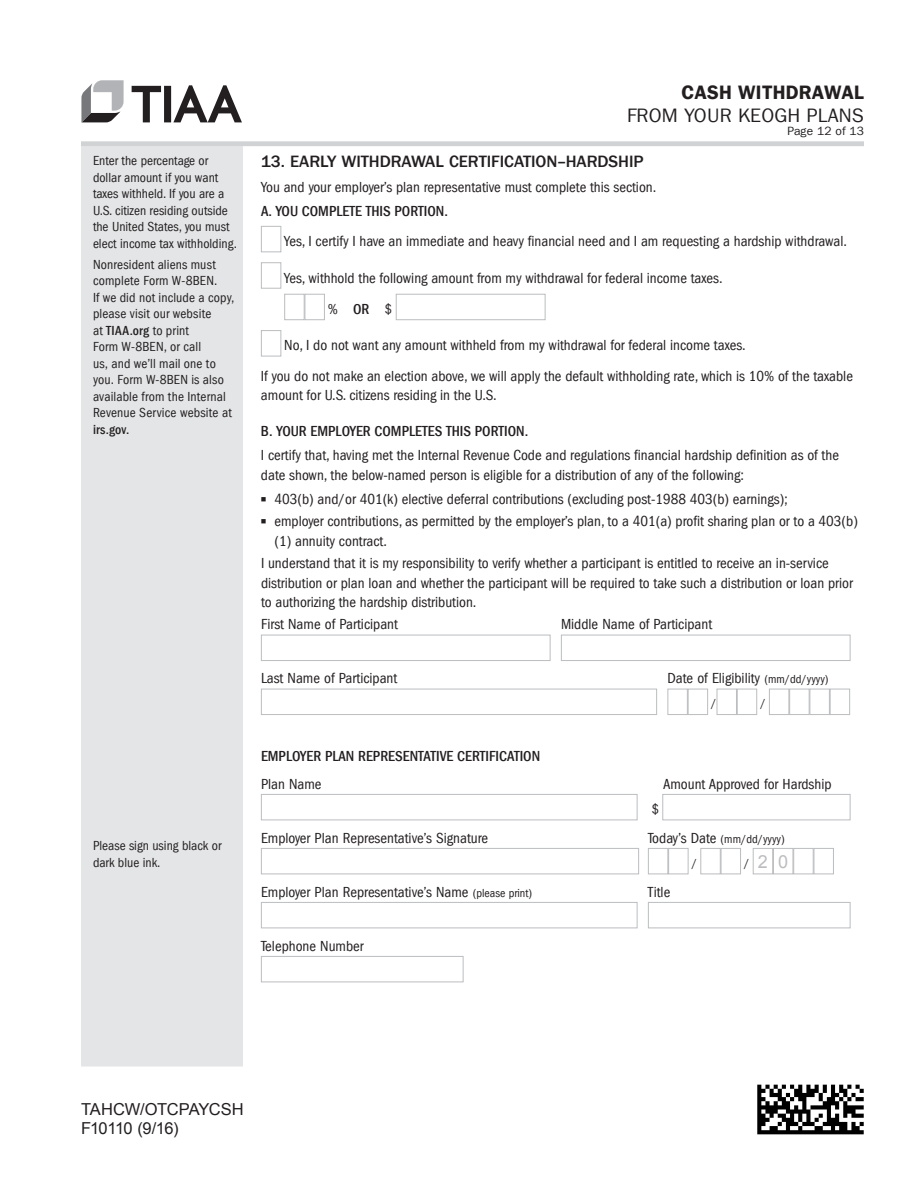
<style>
.page{position:relative;width:918px;height:1188px;background:#fff}
.page>*{position:absolute;margin:0;border:0;box-sizing:border-box;transform-origin:0 0}
.t1{font:19.5px "Franklin Gothic LT Com";letter-spacing:.01em;color:#231f20}
.t2{font:19.5px "Franklin Gothic LT Com Dm";letter-spacing:.01em;color:#231f20}
.t3{font:18px "Arial";color:#bcbdc0}
.t4{font:500 16.5px "Franklin Gothic LT Com";letter-spacing:-.005em;color:#231f20}
.t5{font:16.5px/19.5px "Arial";letter-spacing:-.03em;color:#231f20}
.t6{font:condensed 15px/19.5px "Franklin Gothic LT Com";color:#231f20}
.t7{font:500 condensed 15px "Franklin Gothic LT Com";color:#231f20}
.t8{font:condensed 13.5px/16.5px "Franklin Gothic LT Com";letter-spacing:.005em;color:#231f20}
.t9{font:500 condensed 13.5px "Franklin Gothic LT Com";letter-spacing:.01em;color:#231f20}
.t10{font:condensed 12px/24px "Franklin Gothic LT Com";color:#231f20}
.t11{font:12px "Franklin Gothic LT Com";letter-spacing:.01em;color:#231f20}
.s1{font-weight:500}
.s2{font-size:12px}
.s3{font-size:15px}
.s4{font-family:"Franklin Gothic LT Com";font-stretch:condensed;font-size:12px;color:#231f20}
</style>
<div class="page">
<svg style="left:132px;top:85px;width:110px;height:37px"></svg>
<svg style="left:81px;top:80px;width:43px;height:43px"></svg>
<div style="left:81px;top:146px;width:162px;height:920px;background:#e4e5e7"></div>
<hr style="left:81px;top:142px;width:162px;height:4px;background:#d1d2d4">
<hr style="left:243px;top:142px;width:621px;height:4px;background:#d1d2d4">
<div style="left:261px;top:226px;width:20px;height:26px;border:1px solid #bcbdc0"></div>
<div style="left:261px;top:262px;width:20px;height:27px;border:1px solid #bcbdc0"></div>
<div style="left:284px;top:294px;width:21px;height:26px;border:1px solid #bcbdc0"></div>
<div style="left:305px;top:294px;width:20px;height:26px;border:1px solid #bcbdc0"></div>
<div style="left:396px;top:294px;width:150px;height:26px;border:1px solid #bcbdc0"></div>
<div style="left:261px;top:330px;width:20px;height:26px;border:1px solid #bcbdc0"></div>
<div style="left:261px;top:635px;width:289px;height:26px;border:1px solid #bcbdc0"></div>
<div style="left:561px;top:635px;width:289px;height:26px;border:1px solid #bcbdc0"></div>
<div style="left:261px;top:689px;width:396px;height:26px;border:1px solid #bcbdc0"></div>
<div style="left:668px;top:689px;width:20px;height:26px;border:1px solid #bcbdc0"></div>
<div style="left:688px;top:689px;width:20px;height:26px;border:1px solid #bcbdc0"></div>
<div style="left:717px;top:689px;width:20px;height:26px;border:1px solid #bcbdc0"></div>
<div style="left:737px;top:689px;width:20px;height:26px;border:1px solid #bcbdc0"></div>
<div style="left:769px;top:689px;width:20px;height:26px;border:1px solid #bcbdc0"></div>
<div style="left:789px;top:689px;width:21px;height:26px;border:1px solid #bcbdc0"></div>
<div style="left:810px;top:689px;width:20px;height:26px;border:1px solid #bcbdc0"></div>
<div style="left:830px;top:689px;width:20px;height:26px;border:1px solid #bcbdc0"></div>
<div style="left:261px;top:794px;width:377px;height:26px;border:1px solid #bcbdc0"></div>
<div style="left:662px;top:794px;width:188px;height:26px;border:1px solid #bcbdc0"></div>
<div style="left:261px;top:848px;width:378px;height:26px;border:1px solid #bcbdc0"></div>
<div style="left:648px;top:848px;width:20px;height:26px;border:1px solid #bcbdc0"></div>
<div style="left:668px;top:848px;width:20px;height:26px;border:1px solid #bcbdc0"></div>
<div style="left:700px;top:848px;width:21px;height:26px;border:1px solid #bcbdc0"></div>
<div style="left:721px;top:848px;width:20px;height:26px;border:1px solid #bcbdc0"></div>
<div style="left:753px;top:848px;width:20px;height:26px;border:1px solid #bcbdc0"></div>
<div style="left:773px;top:848px;width:20px;height:26px;border:1px solid #bcbdc0"></div>
<div style="left:793px;top:848px;width:21px;height:26px;border:1px solid #bcbdc0"></div>
<div style="left:814px;top:848px;width:20px;height:26px;border:1px solid #bcbdc0"></div>
<div style="left:261px;top:902px;width:377px;height:26px;border:1px solid #bcbdc0"></div>
<div style="left:648px;top:902px;width:202px;height:26px;border:1px solid #bcbdc0"></div>
<div style="left:261px;top:956px;width:203px;height:26px;border:1px solid #bcbdc0"></div>
<img style="left:757px;top:1084px;width:107px;height:51px">
<p class="t8" style="left:93px;top:153px;width:145px">Enter the percentage or dollar amount if you want taxes withheld. If you are a<br>U.S. citizen residing outside the United States, you must elect income tax withholding.</p>
<p class="t8" style="left:93px;top:256px;width:143px">Nonresident aliens must complete Form W-8BEN.<br>If we did not include a copy, please visit our website<br>at <span class="s1">TIAA.org</span> to print<br>Form W-8BEN, or call<br>us, and we’ll mail one to you. Form W-8BEN is also available from the Internal<br>Revenue Service website at</p>
<p class="t9" style="left:93px;top:422px;width:38px">irs.gov.</p>
<p class="t8" style="left:93px;top:838px;width:130px">Please sign using black or dark blue ink.</p>
<h1 class="t2" style="left:681px;top:81px;width:184px">CASH WITHDRAWAL</h1>
<h1 class="t1" style="left:627px;top:104px;width:238px">FROM YOUR KEOGH PLANS</h1>
<p class="t11" style="left:788px;top:124px;width:78px">Page 12 of 13</p>
<p class="t4" style="left:261px;top:152px;width:384px">13. EARLY WITHDRAWAL CERTIFICATION–HARDSHIP</p>
<p class="t6" style="left:261px;top:177px;width:397px">You and your employer’s plan representative must complete this section.</p>
<p class="t7" style="left:261px;top:202px;width:188px">A. YOU COMPLETE THIS PORTION.</p>
<p class="t6" style="left:284px;top:232px;width:564px">Yes, I certify I have an immediate and heavy financial need and I am requesting a hardship withdrawal.</p>
<p class="t6" style="left:328px;top:262px;width:396px;line-height:31.5px;text-indent:-44px">Yes, withhold the following amount from my withdrawal for federal income taxes. %<span class="s1">OR</span>$</p>
<p class="t6" style="left:261px;top:330px;width:594px;line-height:30.3px;text-indent:23px">No, I do not want any amount withheld from my withdrawal for federal income taxes.<br>If you do not make an election above, we will apply the default withholding rate, which is 10% of the taxable</p>
<p class="t6" style="left:261px;top:386px;width:237px">amount for U.S. citizens residing in the U.S.</p>
<p class="t7" style="left:261px;top:423px;width:269px">B. YOUR EMPLOYER COMPLETES THIS PORTION.</p>
<p class="t6" style="left:261px;top:446px;width:580px">I certify that, having met the Internal Revenue Code and regulations financial hardship definition as of the date shown, the below-named person is eligible for a distribution of any of the following:</p>
<p class="t6" style="left:274px;top:488px;width:585px;line-height:22.2px">403(b) and/or 401(k) elective deferral contributions (excluding post-1988 403(b) earnings);<br>employer contributions, as permitted by the employer’s plan, to a 401(a) profit sharing plan or to a 403(b)</p>
<p class="t6" style="left:261px;top:530px;width:569px;line-height:22.2px;text-indent:14px">(1) annuity contract.<br>I understand that it is my responsibility to verify whether a participant is entitled to receive an in-service</p>
<p class="t6" style="left:261px;top:573px;width:593px">distribution or plan loan and whether the participant will be required to take such a distribution or loan prior to authorizing the hardship distribution.</p>
<p class="t6" style="left:261px;top:615px;width:138px">First Name of Participant</p>
<p class="t6" style="left:561px;top:615px;width:153px">Middle Name of Participant</p>
<p class="t6" style="left:261px;top:669px;width:138px">Last Name of Participant</p>
<p class="t6" style="left:668px;top:669px;width:163px">Date of Eligibility <span class="s2">(mm/dd/yyyy)</span></p>
<p class="t10" style="left:711px;top:692px;width:7px">/</p>
<p class="t10" style="left:760px;top:692px;width:7px">/</p>
<p class="t7" style="left:261px;top:748px;width:281px">EMPLOYER PLAN REPRESENTATIVE CERTIFICATION</p>
<p class="t6" style="left:261px;top:774px;width:62px">Plan Name</p>
<p class="t6" style="left:663px;top:774px;width:170px">Amount Approved for Hardship</p>
<p class="t6" style="left:651px;top:800px;width:9px">$</p>
<p class="t6" style="left:261px;top:828px;width:229px">Employer Plan Representative’s Signature</p>
<p class="t10" style="left:692px;top:827px;width:95px;text-indent:-44px"><span class="s3">Today’s Date</span> (mm/dd/yyyy) /</p>
<p class="t3" style="left:744px;top:850px;width:45px"><span class="s4">/</span> 2 0</p>
<p class="t6" style="left:261px;top:882px;width:273px">Employer Plan Representative’s Name <span class="s2">(please print)</span></p>
<p class="t6" style="left:648px;top:882px;width:24px">Title</p>
<p class="t6" style="left:261px;top:936px;width:104px">Telephone Number</p>
<p class="t5" style="left:81px;top:1100px;width:164px">TAHCW/OTCPAYCSH<br>F10110 (9/16)</p>
</div>
